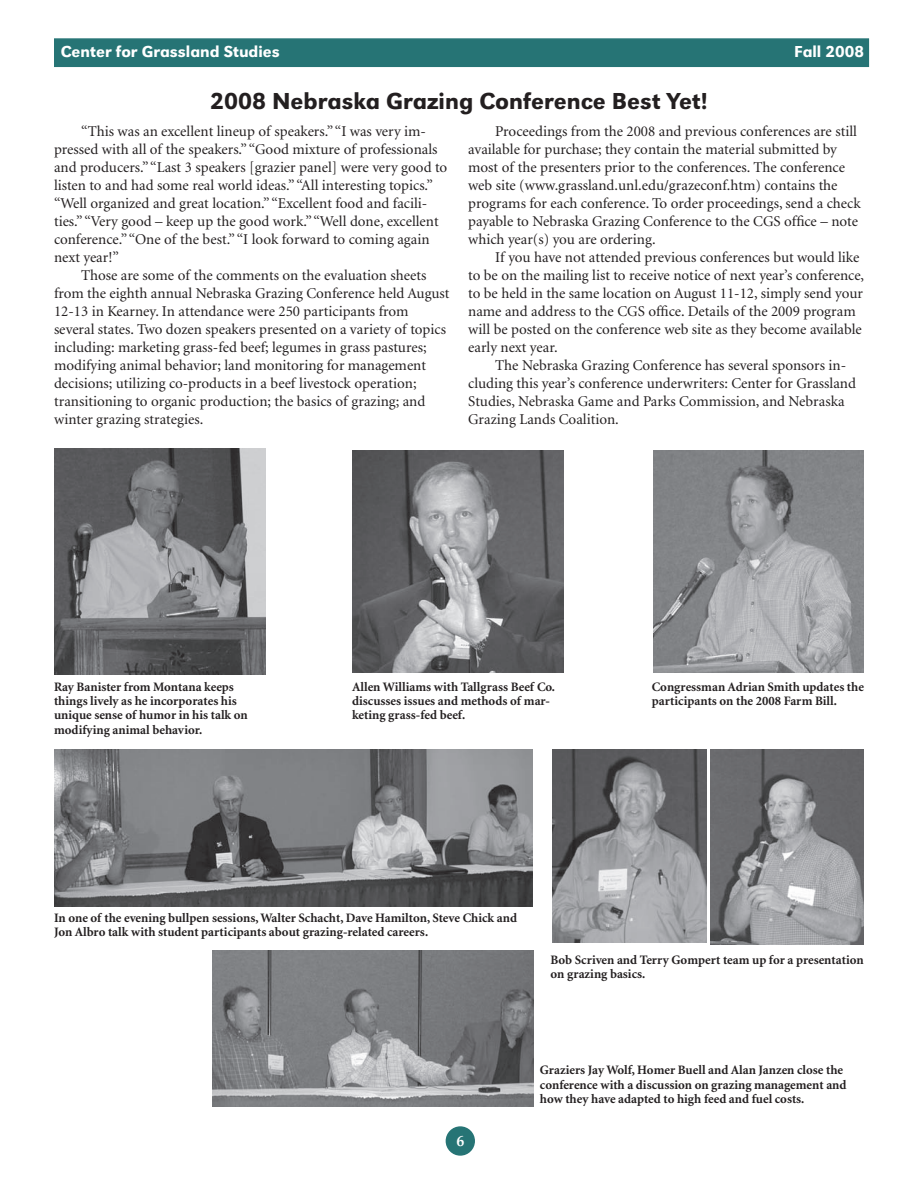
<style>
.page{position:relative;width:918px;height:1188px;background:#fff}
.page>*{position:absolute;margin:0;border:0;box-sizing:border-box;transform-origin:0 0}
.t1{font:500 24px "URW Grotesk T";color:#231f20}
.t2{font:500 16.5px "URW Grotesk T";color:#fff}
.t3{font:700 15.9px "Palatino";color:#fff}
.Body_text{font:15px/18px "Minion";color:#231f20}
.Editors_Notes{font:700 12.9px/14.4px "Minion";color:#231f20}
</style>
<div class="page">
<div style="left:54px;top:38px;width:815px;height:29px;background:#267475;border:2px solid #267475"></div>
<div style="left:446px;top:1127px;width:28px;height:28px;background:#267475;border-radius:50%"></div>
<div style="left:446px;top:1126px;width:29px;height:30px;border:2px solid #267475;border-radius:50%"></div>
<img style="left:212px;top:950px;width:322px;height:157px">
<img style="left:54px;top:449px;width:212px;height:225px">
<img style="left:352px;top:451px;width:212px;height:221px">
<img style="left:653px;top:451px;width:211px;height:221px">
<img style="left:552px;top:750px;width:154px;height:193px">
<img style="left:710px;top:750px;width:154px;height:194px">
<img style="left:54px;top:750px;width:478px;height:157px">
<p class="t2" style="left:61px;top:42px;width:221px">Center for Grassland Studies</p>
<p class="t2" style="left:794px;top:42px;width:71px">Fall 2008</p>
<p class="t1" style="left:210px;top:87px;width:499px">2008 Nebraska Grazing Conference Best Yet!</p>
<p class="Body_text" style="left:54px;top:123px;width:395px;text-indent:27px">“This was an excellent lineup of speakers.” “I was very im&shy;pressed with all of the speakers.” “Good mixture of professionals and producers.” “Last 3 speakers [grazier panel] were very good to listen to and had some real world ideas.” “All interesting topics.” “Well organized and great location.” “Excellent food and facili&shy;ties.” “Very good – keep up the good work.” “Well done, excellent conference.” “One of the best.” “I look forward to coming again next year!”</p>
<p class="Body_text" style="left:54px;top:267px;width:397px;text-indent:27px">Those are some of the comments on the evaluation sheets from the eighth annual Nebraska Grazing Conference held August 12-13 in Kearney. In attendance were 250 participants from several states. Two dozen speakers presented on a variety of topics including: marketing grass-fed beef; legumes in grass pastures; modifying animal behavior; land monitoring for management decisions; utilizing co-products in a beef livestock operation; transitioning to organic production; the basics of grazing; and winter grazing strategies.</p>
<p class="Body_text" style="left:468px;top:123px;width:394px;text-indent:27px">Proceedings from the 2008 and previous conferences are still available for purchase; they contain the material submitted by most of the presenters prior to the conferences. The conference web site (www.grassland.unl.edu/grazeconf.htm) contains the programs for each conference. To order proceedings, send a check payable to Nebraska Grazing Conference to the CGS office – note which year(s) you are ordering.</p>
<p class="Body_text" style="left:468px;top:249px;width:398px;text-indent:27px">If you have not attended previous conferences but would like to be on the mailing list to receive notice of next year’s conference, to be held in the same location on August 11-12, simply send your name and address to the CGS office. Details of the 2009 program will be posted on the conference web site as they become available early next year.</p>
<p class="Body_text" style="left:468px;top:357px;width:389px;text-indent:27px">The Nebraska Grazing Conference has several sponsors in&shy;cluding this year’s conference underwriters: Center for Grassland Studies, Nebraska Game and Parks Commission, and Nebraska Grazing Lands Coalition.</p>
<p class="Editors_Notes" style="left:54px;top:680px;width:195px">Ray Banister from Montana keeps things lively as he incorporates his unique sense of humor in his talk on modifying animal behavior.</p>
<p class="Editors_Notes" style="left:352px;top:680px;width:204px">Allen Williams with Tallgrass Beef Co. discusses issues and methods of mar&shy;keting grass-fed beef.</p>
<p class="Editors_Notes" style="left:54px;top:911px;width:465px">In one of the evening bullpen sessions, Walter Schacht, Dave Hamilton, Steve Chick and<br>Jon Albro talk with student participants about grazing-related careers.</p>
<p class="Editors_Notes" style="left:652px;top:680px;width:214px">Congressman Adrian Smith updates the participants on the 2008 Farm Bill.</p>
<p class="Editors_Notes" style="left:551px;top:953px;width:315px">Bob Scriven and Terry Gompert team up for a presentation on grazing basics.</p>
<p class="t3" style="left:457px;top:1132px;width:9px">6</p>
<p class="Editors_Notes" style="left:540px;top:1063px;width:308px">Graziers Jay Wolf, Homer Buell and Alan Janzen close the conference with a discussion on grazing management and how they have adapted to high feed and fuel costs.</p>
</div>
